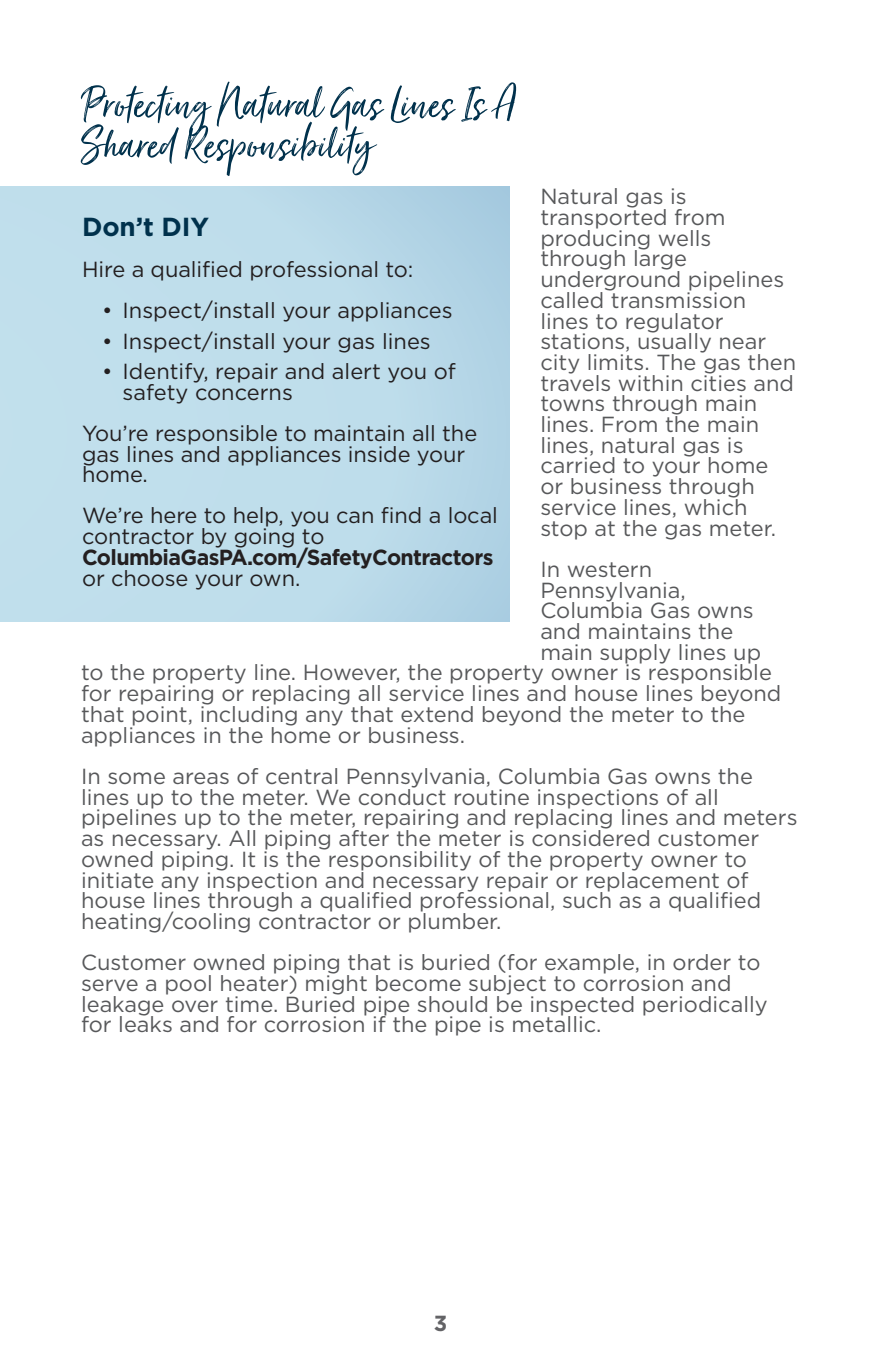
<style>
.page{position:relative;width:881px;height:1357px;background:#fff}
.page>*{position:absolute;margin:0;border:0;box-sizing:border-box;transform-origin:0 0}
.t1{font:54px/40.5px "Just Lovely";color:#00314c}
.Newsletter_Header_2{font:700 26.1px "Gotham";letter-spacing:-.005em;color:#00314c}
.t2{font:21.82px/20.7px "Gotham";color:#57585a}
.CG_Body_Copy{font:21.82px/20.7px "Gotham";letter-spacing:-.005em;color:#231f20}
.t3{font:700 21.82px "Gotham";color:#636366}
.s1{font-weight:700}
</style>
<div class="page">
<div style="left:0;top:187px;width:510px;height:435px;background:linear-gradient(to right,#c4e2ee,#b4d5e6)"></div>
<p class="t1" style="left:82px;top:87px;width:435px">Protecting Natural Gas Lines Is A<br>Shared Responsibility</p>
<p class="t2" style="left:540px;top:186px;width:257px">Natural gas is transported from producing wells through large underground pipelines called transmission lines to regulator stations, usually near city limits. The gas then travels within cities and towns through main lines. From the main lines, natural gas is carried to your home or business through service lines, which stop at the gas meter.</p>
<p class="t2" style="left:540px;top:558px;width:113px">In western</p>
<p class="t2" style="left:540px;top:579px;width:147px">Pennsylvania,</p>
<p class="t2" style="left:540px;top:600px;width:215px">Columbia Gas owns</p>
<p class="t2" style="left:540px;top:620px;width:194px">and maintains the</p>
<p class="t2" style="left:540px;top:641px;width:222px">main supply lines up</p>
<p class="t2" style="left:81px;top:662px;width:692px">to the property line. However, the property owner is responsible</p>
<p class="t2" style="left:81px;top:683px;width:702px">for repairing or replacing all service lines and house lines beyond</p>
<p class="t2" style="left:81px;top:703px;width:666px">that point, including any that extend beyond the meter to the</p>
<p class="t2" style="left:81px;top:724px;width:386px">appliances in the home or business.</p>
<p class="t2" style="left:81px;top:765px;width:718px">In some areas of central Pennsylvania, Columbia Gas owns the lines up to the meter. We conduct routine inspections of all pipelines up to the meter, repairing and replacing lines and meters as necessary. All piping after the meter is considered customer owned piping. It is the responsibility of the property owner to initiate any inspection and necessary repair or replacement of house lines through a qualified professional, such as a qualified heating/cooling contractor or plumber.</p>
<p class="t2" style="left:81px;top:952px;width:688px">Customer owned piping that is buried (for example, in order to serve a pool heater) might become subject to corrosion and leakage over time. Buried pipe should be inspected periodically for leaks and for corrosion if the pipe is metallic.</p>
<p class="Newsletter_Header_2" style="left:82px;top:209px;width:128px">Don’t DIY</p>
<p class="CG_Body_Copy" style="left:82px;top:258px;width:333px">Hire a qualified professional to:</p>
<p class="CG_Body_Copy" style="left:102px;top:299px;width:352px">• Inspect/install your appliances</p>
<p class="CG_Body_Copy" style="left:102px;top:330px;width:330px">• Inspect/install your gas lines</p>
<p class="CG_Body_Copy" style="left:123px;top:361px;width:335px;text-indent:-20px">• Identify, repair and alert you of safety concerns</p>
<p class="CG_Body_Copy" style="left:82px;top:422px;width:397px">You’re responsible to maintain all the gas lines and appliances inside your home.</p>
<p class="CG_Body_Copy" style="left:82px;top:505px;width:417px">We’re here to help, you can find a local contractor by going to<br><span class="s1">ColumbiaGasPA.com/SafetyContractors </span>or choose your own.</p>
<p class="t3" style="left:434px;top:1309px;width:15px">3</p>
</div>
